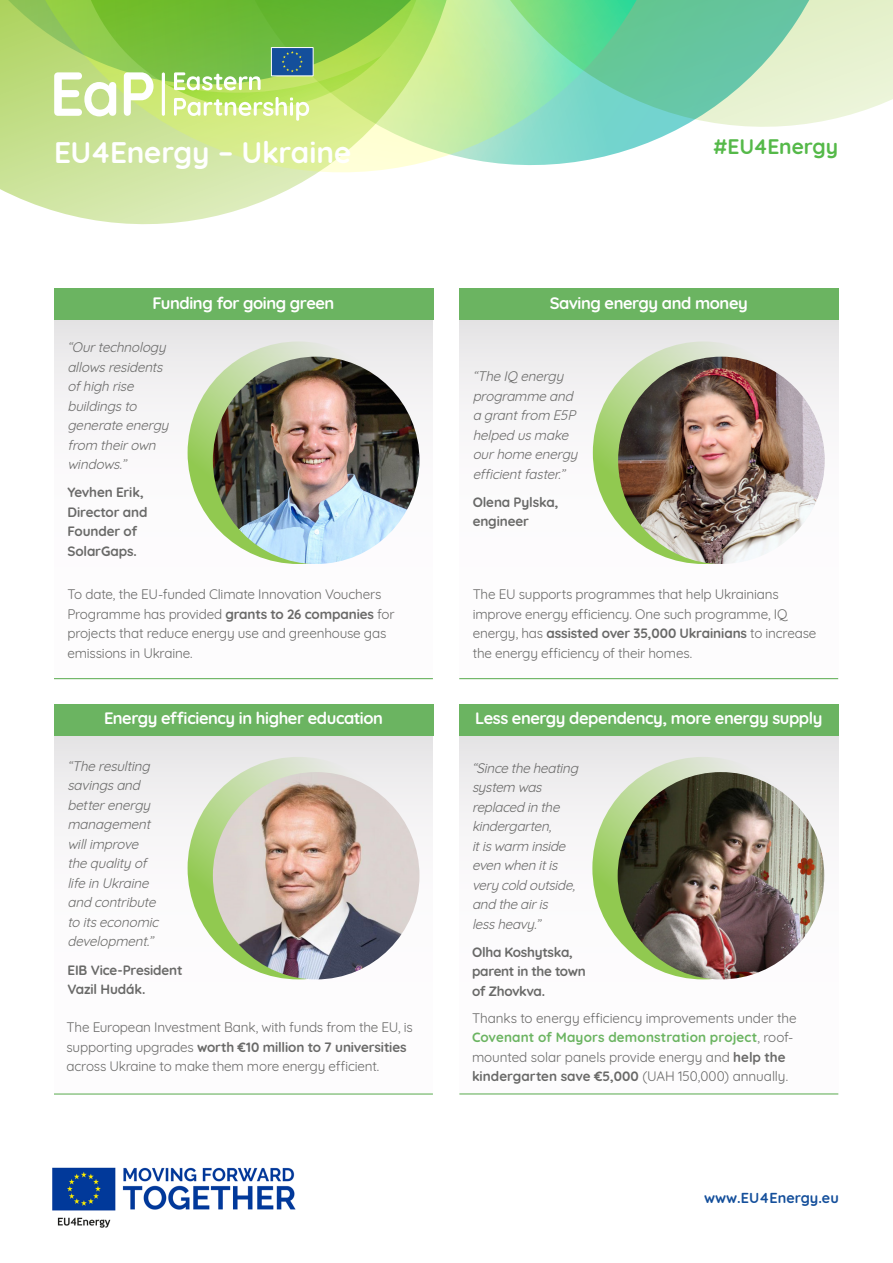
<style>
.page{position:relative;width:893px;height:1263px;background:#fff}
.page>*{position:absolute;margin:0;border:0;box-sizing:border-box;transform-origin:0 0}
.t1{font:700 29.7px "Quicksand";letter-spacing:-.01em;color:#fff}
.t2{font:700 21px "Quicksand";letter-spacing:-.01em;color:#55b949}
.BULLETS{font:700 16.5px "Quicksand";letter-spacing:-.025em;color:#fff}
.t3{font:700 14.4px "Quicksand";color:#144f9b}
.BULLETS-2{font:13.5px/19.5px "Quicksand";letter-spacing:-.015em;color:#696968}
.BULLETS-3{font:italic 13.5px/19.5px "Quicksand";color:#696968}
.BULLETS-4{font:700 13.5px/19.5px "Quicksand";letter-spacing:-.01em;color:#696968}
.s1{font-weight:700}
.s2{font-weight:700;color:#6bb461}
</style>
<div class="page">
<svg style="left:727px;top:0;width:165px;height:127px;background:#cbe8c8"></svg>
<svg style="left:0;top:0;width:727px;height:219px"></svg>
<svg style="left:0;top:0;width:521px;height:112px;background:#9cd361"></svg>
<svg style="left:174px;top:97px;width:135px;height:24px"></svg>
<svg style="left:174px;top:72px;width:87px;height:18px"></svg>
<svg style="left:54px;top:72px;width:100px;height:44px"></svg>
<hr style="left:162px;top:72px;width:3px;height:44px;background:#fff;border-radius:2px">
<div style="left:271px;top:48px;width:42px;height:28px;background:#144f9b"></div>
<div style="left:271px;top:47px;width:43px;height:29px;border:1px solid #fff"></div>
<svg style="left:282px;top:51px;width:21px;height:21px"></svg>
<img style="left:52px;top:1167px;width:244px;height:61px">
<div style="left:54px;top:320px;width:379px;height:359px;background:linear-gradient(to bottom,#edecee,#fff)"></div>
<hr style="left:54px;top:678px;width:379px;height:1px;background:#6bb461">
<div style="left:54px;top:288px;width:379px;height:32px;background:#6bb461"></div>
<svg style="left:188px;top:341px;width:221px;height:223px;background:#b1d487"></svg>
<img style="left:213px;top:357px;width:206px;height:207px;border-radius:103px">
<div style="left:459px;top:735px;width:379px;height:359px;background:linear-gradient(to bottom,#eeedee,#fff)"></div>
<hr style="left:459px;top:1093px;width:379px;height:1px;background:#6bb461">
<div style="left:459px;top:704px;width:379px;height:31px;background:#6bb461"></div>
<svg style="left:592px;top:757px;width:222px;height:222px;background:#b0d386"></svg>
<img style="left:618px;top:772px;width:206px;height:207px;border-radius:103px">
<div style="left:459px;top:320px;width:379px;height:359px;background:linear-gradient(to bottom,#eeedee,#fff)"></div>
<hr style="left:459px;top:678px;width:379px;height:1px;background:#6bb461">
<div style="left:459px;top:288px;width:379px;height:32px;background:#6bb461"></div>
<svg style="left:593px;top:341px;width:222px;height:223px;background:#b1d488"></svg>
<img style="left:618px;top:357px;width:207px;height:207px;border-radius:103px">
<div style="left:54px;top:735px;width:379px;height:359px;background:linear-gradient(to bottom,#eeedee,#fff)"></div>
<hr style="left:54px;top:1093px;width:379px;height:1px;background:#6bb461">
<div style="left:54px;top:704px;width:379px;height:31px;background:#6bb461"></div>
<svg style="left:188px;top:757px;width:221px;height:222px;background:#b1d587"></svg>
<img style="left:213px;top:772px;width:206px;height:207px;border-radius:103px">
<p class="t1" style="left:54px;top:128px;width:299px">EU4Energy – Ukraine</p>
<p class="BULLETS" style="left:153px;top:289px;width:183px">Funding for going green</p>
<p class="BULLETS-3" style="left:67px;top:336px;width:107px">“Ourtechnology allowsresidents ofhighrise buildingsto generateenergy from theirown windows.”</p>
<p class="BULLETS-4" style="left:67px;top:481px;width:82px">Yevhen Erik,<br>Director and<br>Founder of<br>SolarGaps.</p>
<p class="BULLETS-2" style="left:67px;top:583px;width:329px">To date, the EU-funded Climate Innovation Vouchers Programme has provided <span class="s1">grants to 26 companies</span> for projects that reduce energy use and greenhouse gas emissions in Ukraine.</p>
<p class="BULLETS" style="left:104px;top:705px;width:280px">Energy efficiency in higher education</p>
<p class="BULLETS-3" style="left:67px;top:755px;width:96px">“Theresulting savingsand betterenergy management willimprove thequalityof lifeinUkraine and contribute to itseconomic development.”</p>
<p class="BULLETS-4" style="left:67px;top:959px;width:117px">EIB Vice-President<br>Vazil Hudák.</p>
<p class="BULLETS-2" style="left:67px;top:1016px;width:348px">The European Investment Bank, with funds from the EU, is supporting upgrades <span class="s1">worth €10 million to 7 universities </span>across Ukraine to make them more energy efficient.</p>
<p class="t2" style="left:713px;top:129px;width:126px">#EU4Energy</p>
<p class="BULLETS" style="left:550px;top:289px;width:199px">Saving energy and money</p>
<p class="BULLETS-3" style="left:473px;top:365px;width:110px">“TheIQ energy programmeand a grantfrom E5P helped usmake ourhomeenergy efficientfaster.”</p>
<p class="BULLETS-4" style="left:473px;top:491px;width:87px">Olena Pylska, engineer</p>
<p class="BULLETS-2" style="left:473px;top:583px;width:345px">The EU supports programmes that help Ukrainians improve energy efficiency. One such programme, IQ energy, has <span class="s1">assisted over 35,000 Ukrainians</span> to increase the energy efficiency of their homes.</p>
<p class="BULLETS" style="left:475px;top:705px;width:349px">Less energy dependency, more energy supply</p>
<p class="BULLETS-3" style="left:472px;top:757px;width:111px">“Sincetheheating system was replacedinthe kindergarten, itiswarm inside evenwhenitis verycoldoutside, andtheairis lessheavy.”</p>
<p class="BULLETS-4" style="left:472px;top:941px;width:115px">Olha Koshytska, parent in the town of Zhovkva.</p>
<p class="BULLETS-2" style="left:472px;top:1007px;width:326px">Thanks to energy efficiency improvements under the <span class="s2">Covenant of Mayors demonstration project</span>, roof&shy;mounted solar panels provide energy and <span class="s1">help the kindergarten save €5,000</span> (UAH 150,000) annually.</p>
<p class="t3" style="left:704px;top:1186px;width:136px">www.EU4Energy.eu</p>
</div>
